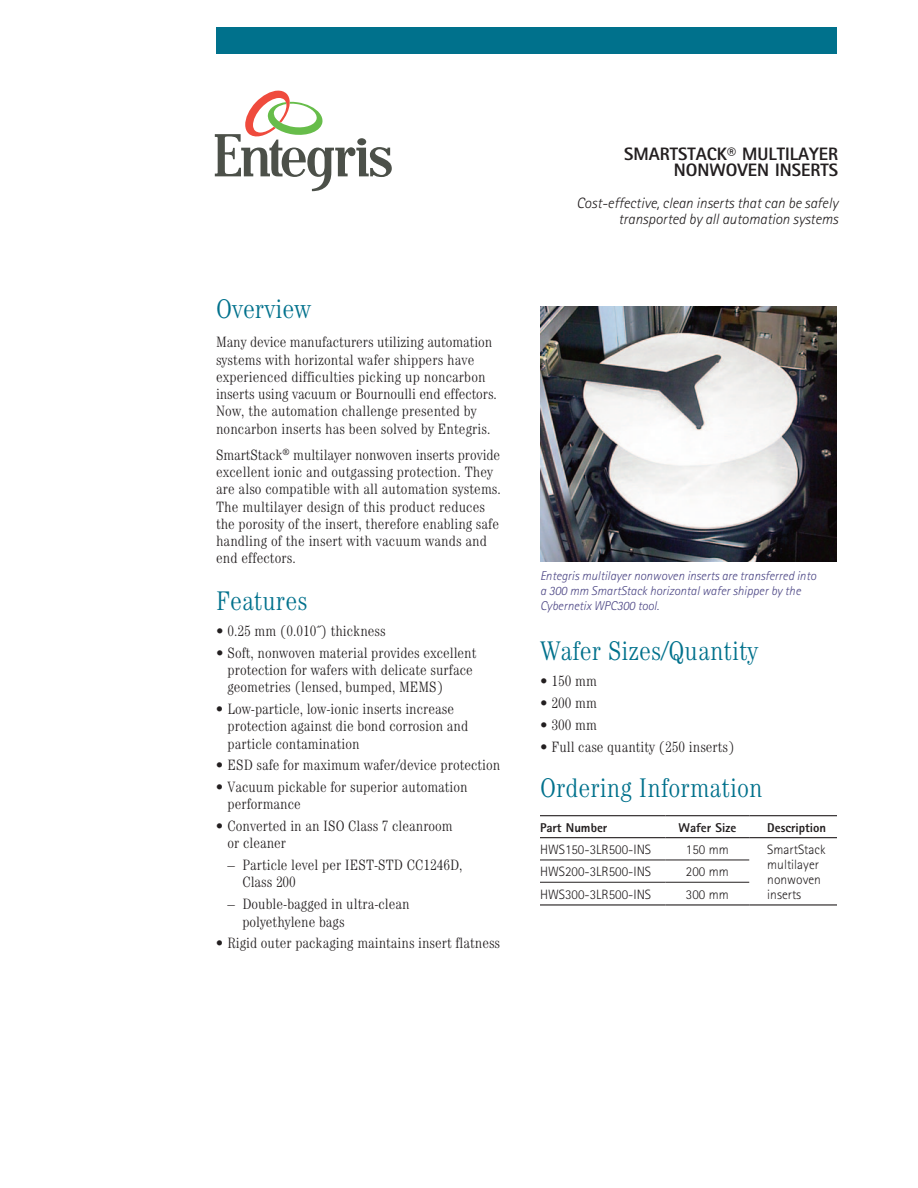
<style>
.page{position:relative;width:918px;height:1188px;background:#fff}
.page>*{position:absolute;margin:0;border:0;box-sizing:border-box;transform-origin:0 0}
.t1{font:300 condensed 27px "Century";color:#00718c}
.t2{font:800 18px/16.5px "Rotis Sans Serif";color:#231f20;text-align:right}
.t3{font:300 condensed 15px/17.2px "Century";color:#231f20}
.t4{font:italic 300 15px/16.5px "Rotis Sans Serif";color:#231f20;text-align:right}
.t5{font:300 13.5px/15px "Rotis Sans Serif";color:#231f20}
.t6{font:italic 300 12.75px/15px "Rotis Sans Serif";color:#4c4685}
.t7{font:800 12.75px "Rotis Sans Serif";color:#231f20}
</style>
<div class="page">
<svg style="left:215px;top:91px;width:177px;height:100px"></svg>
<div style="left:216px;top:27px;width:621px;height:27px;background:#00718c"></div>
<img style="left:541px;top:306px;width:296px;height:255px">
<hr style="left:540px;top:815px;width:126px;height:1px;background:#231f20">
<hr style="left:666px;top:815px;width:83px;height:1px;background:#231f20">
<hr style="left:749px;top:815px;width:88px;height:1px;background:#231f20">
<hr style="left:749px;top:904px;width:88px;height:2px;background:#231f20">
<hr style="left:540px;top:904px;width:126px;height:2px;background:#231f20">
<hr style="left:666px;top:904px;width:83px;height:2px;background:#231f20">
<hr style="left:540px;top:860px;width:126px;height:1px;background:#231f20">
<hr style="left:666px;top:860px;width:83px;height:1px;background:#231f20">
<hr style="left:540px;top:882px;width:126px;height:1px;background:#231f20">
<hr style="left:666px;top:882px;width:83px;height:1px;background:#231f20">
<hr style="left:540px;top:837px;width:126px;height:1px;background:#231f20">
<hr style="left:666px;top:837px;width:83px;height:1px;background:#231f20">
<hr style="left:749px;top:837px;width:88px;height:1px;background:#231f20">
<h1 class="t1" style="left:216px;top:293px;width:96px">Overview</h1>
<p class="t3" style="left:216px;top:333px;width:282px">Many device manufacturers utilizing automation systems with horizontal wafer shippers have experienced difficulties picking up noncarbon inserts using vacuum or Bournoulli end effectors.<br>Now, the automation challenge presented by noncarbon inserts has been solved by Entegris.</p>
<p class="t3" style="left:216px;top:446px;width:286px">SmartStack<sup>®</sup> multilayer nonwoven inserts provide excellent ionic and outgassing protection. They are also compatible with all automation systems.<br>The multilayer design of this product reduces the porosity of the insert, therefore enabling safe handling of the insert with vacuum wands and end effectors.</p>
<h1 class="t1" style="left:216px;top:585px;width:93px">Features</h1>
<p class="t3" style="left:216px;top:622px;width:171px">• 0.25 mm (0.010˝) thickness</p>
<p class="t3" style="left:228px;top:644px;width:250px;text-indent:-12px">• Soft, nonwoven material provides excellent protection for wafers with delicate surface geometries (lensed, bumped, MEMS)</p>
<p class="t3" style="left:228px;top:700px;width:242px;text-indent:-12px">• Low-particle, low-ionic inserts increase protection against die bond corrosion and particle contamination</p>
<p class="t3" style="left:216px;top:756px;width:286px">• ESD safe for maximum wafer/device protection</p>
<p class="t3" style="left:228px;top:778px;width:242px;text-indent:-12px">• Vacuum pickable for superior automation performance</p>
<p class="t3" style="left:228px;top:817px;width:227px;text-indent:-12px">• Converted in an ISO Class 7 cleanroom or cleaner</p>
<p class="t3" style="left:242px;top:856px;width:222px;text-indent:-15px">– Particle level per IEST-STD CC1246D,<br>Class 200</p>
<p class="t3" style="left:242px;top:895px;width:169px;text-indent:-15px">– Double-bagged in ultra-clean polyethylene bags</p>
<p class="t3" style="left:216px;top:934px;width:286px">• Rigid outer packaging maintains insert flatness</p>
<p class="t2" style="left:624px;top:145px;width:215px">SMARTSTACK® MULTILAYER<br>NONWOVEN INSERTS</p>
<p class="t4" style="left:577px;top:195px;width:263px">Cost-effective, clean inserts that can be safely transported by all automation systems</p>
<p class="t6" style="left:540px;top:569px;width:278px">Entegris multilayer nonwoven inserts are transferred into a 300 mm SmartStack horizontal wafer shipper by the<br>Cybernetix WPC300 tool.</p>
<h1 class="t1" style="left:540px;top:635px;width:220px">Wafer Sizes/Quantity</h1>
<p class="t3" style="left:540px;top:672px;width:58px">• 150 mm</p>
<p class="t3" style="left:540px;top:694px;width:58px">• 200 mm</p>
<p class="t3" style="left:540px;top:716px;width:58px">• 300 mm</p>
<p class="t3" style="left:540px;top:738px;width:196px">• Full case quantity (250 inserts)</p>
<h1 class="t1" style="left:540px;top:772px;width:224px">Ordering Information</h1>
<p class="t7" style="left:540px;top:819px;width:69px">Part Number</p>
<p class="t7" style="left:679px;top:819px;width:59px">Wafer Size</p>
<p class="t7" style="left:767px;top:819px;width:61px">Description</p>
<p class="t5" style="left:540px;top:842px;width:113px">HWS150-3LR500-INS</p>
<p class="t5" style="left:686px;top:842px;width:45px">150 mm</p>
<p class="t5" style="left:767px;top:842px;width:60px">SmartStack multilayer nonwoven inserts</p>
<p class="t5" style="left:540px;top:864px;width:113px">HWS200-3LR500-INS</p>
<p class="t5" style="left:686px;top:864px;width:45px">200 mm</p>
<p class="t5" style="left:540px;top:886px;width:113px">HWS300-3LR500-INS</p>
<p class="t5" style="left:686px;top:886px;width:45px">300 mm</p>
</div>
